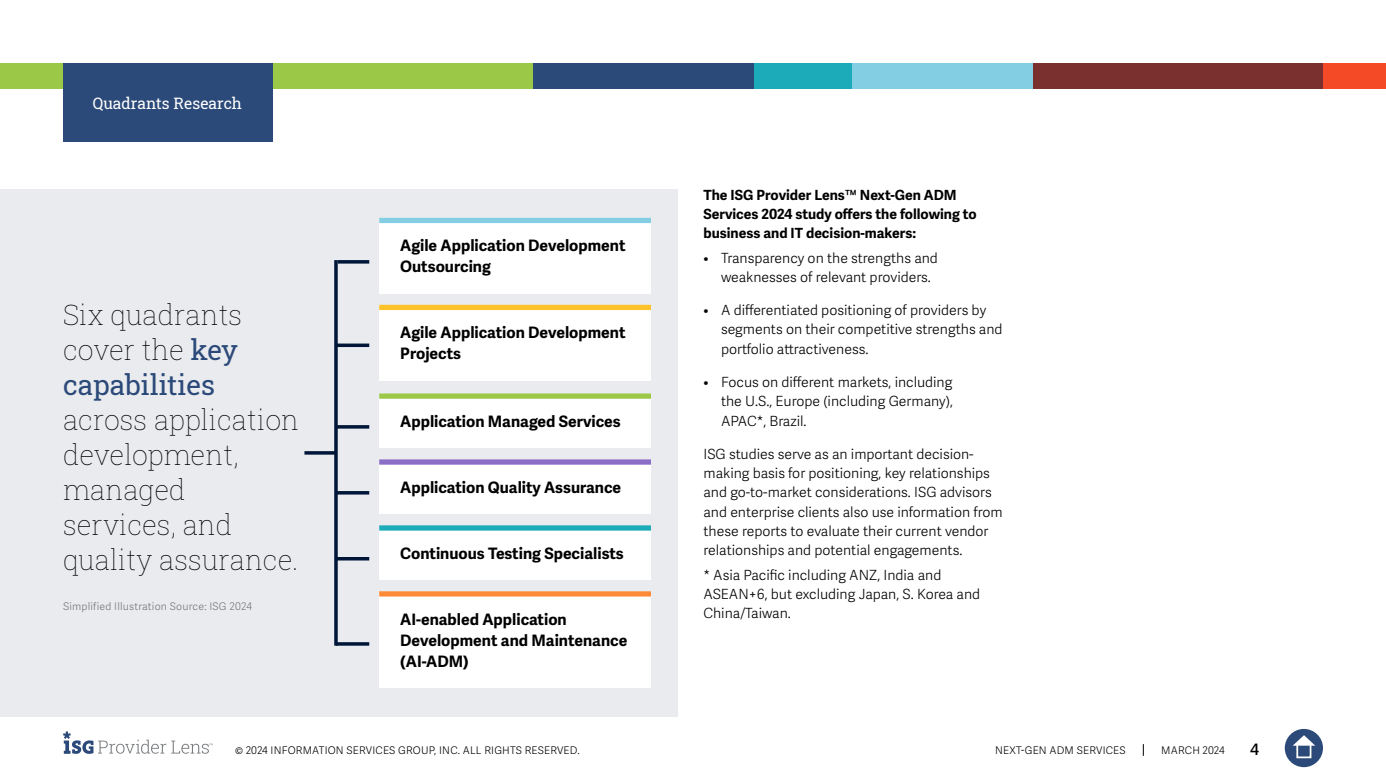
<style>
.page{position:relative;width:1386px;height:780px;background:#fff}
.page>*{position:absolute;margin:0;border:0;box-sizing:border-box;transform-origin:0 0}
.t1{font:28px/35px "Roboto Slab ISG P Thin";color:#000}
.t2{font:28px "Roboto Slab ISG P Regular";color:#2b4a79}
.t3{font:700 15.75px/21px "Adelle Sans";color:#000101}
.t4{font:15.75px "Roboto Slab ISG P Regular";color:#fff}
.t5{font:600 15.75px "Adelle Sans";color:#000}
.t6{font:300 14px/19.2px "Adelle Sans";color:#000}
.t7{font:700 14px/19.2px "Adelle Sans";color:#000}
.t8{font:300 10.5px "Adelle Sans";letter-spacing:.02em;color:#000}
.t9{font:300 10.5px "Adelle Sans";letter-spacing:.02em;color:#75787b}
.s1{font-family:"Roboto Slab ISG P Regular";color:#2b4a79}
.s2{color:#000101}
</style>
<div class="page">
<svg style="left:1143px;top:744px;width:1px;height:12px"></svg>
<div style="left:1285px;top:729px;width:38px;height:38px;background:#2b4a79;border-radius:50%"></div>
<svg style="left:1293px;top:735px;width:22px;height:10px"></svg>
<div style="left:1296px;top:743px;width:15px;height:15px;border:2px solid #fff"></div>
<svg style="left:63px;top:731px;width:150px;height:23px"></svg>
<div style="left:0;top:63px;width:533px;height:25px;background:#9bc947"></div>
<div style="left:533px;top:63px;width:223px;height:25px;background:#2b4a79"></div>
<div style="left:850px;top:63px;width:184px;height:25px;background:#84cee3"></div>
<div style="left:1323px;top:63px;width:63px;height:25px;background:#f54a26"></div>
<div style="left:1033px;top:63px;width:290px;height:25px;background:#7a302e"></div>
<div style="left:754px;top:63px;width:98px;height:25px;background:#1cabb9"></div>
<div style="left:63px;top:63px;width:210px;height:79px;background:#2b4a79"></div>
<div style="left:0;top:189px;width:677px;height:527px;background:#e9ebee"></div>
<hr style="left:338px;top:260px;width:31px;height:3px;background:#001638">
<hr style="left:304px;top:451px;width:32px;height:3px;background:#001638">
<svg style="left:334px;top:260px;width:4px;height:385px;background:#1c2f4e"></svg>
<svg style="left:336px;top:343px;width:33px;height:4px"></svg>
<hr style="left:336px;top:425px;width:33px;height:3px;background:#001638">
<hr style="left:336px;top:491px;width:33px;height:3px;background:#001638">
<hr style="left:336px;top:557px;width:33px;height:3px;background:#001638">
<hr style="left:336px;top:642px;width:33px;height:3px;background:#001638">
<div style="left:379px;top:591px;width:272px;height:96px;background:#fff"></div>
<div style="left:379px;top:591px;width:272px;height:5px;background:#fd8a36"></div>
<div style="left:379px;top:525px;width:272px;height:54px;background:#fff"></div>
<div style="left:379px;top:525px;width:272px;height:5px;background:#1cabb9"></div>
<div style="left:379px;top:460px;width:272px;height:53px;background:#fff"></div>
<div style="left:379px;top:459px;width:272px;height:5px;background:#8b6cc6"></div>
<div style="left:379px;top:394px;width:272px;height:54px;background:#fff"></div>
<div style="left:379px;top:393px;width:272px;height:6px;background:#9bc947"></div>
<div style="left:379px;top:305px;width:272px;height:75px;background:#fff"></div>
<div style="left:379px;top:305px;width:272px;height:5px;background:#ffc22b"></div>
<div style="left:379px;top:218px;width:272px;height:75px;background:#fff"></div>
<div style="left:379px;top:218px;width:272px;height:5px;background:#84cee3"></div>
<p class="t4" style="left:93px;top:92px;width:151px">Quadrants Research</p>
<h1 class="t1" style="left:63px;top:296px;width:181px">Six quadrants cover the <span class="s1">key</span></h1>
<h1 class="t2" style="left:63px;top:365px;width:154px">capabilities</h1>
<h1 class="t1" style="left:63px;top:401px;width:238px">across application development, managed services, and quality assurance.</h1>
<p class="t9" style="left:63px;top:600px;width:190px">Simplified Illustration Source: ISG 2024</p>
<p class="t3" style="left:400px;top:235px;width:227px">Agile Application Development<br>Outsourcing</p>
<p class="t3" style="left:400px;top:322px;width:227px">Agile Application Development<br>Projects</p>
<p class="t3" style="left:400px;top:411px;width:222px">Application Managed Services</p>
<p class="t3" style="left:400px;top:477px;width:223px">Application Quality Assurance</p>
<p class="t3" style="left:400px;top:543px;width:225px">Continuous Testing Specialists</p>
<p class="t3" style="left:400px;top:609px;width:229px">AI-enabled Application<br>Development and Maintenance (AI-ADM)</p>
<p class="t7" style="left:704px;top:185px;width:275px">The ISG Provider Lens™ Next-Gen ADM<br>Services 2024 study offers the following to business and IT decision-makers:</p>
<p class="t6" style="left:721px;top:248px;width:218px;text-indent:-18px"><span class="s2">•</span> Transparency on the strengths and weaknesses of relevant providers.</p>
<p class="t6" style="left:721px;top:301px;width:283px;text-indent:-18px"><span class="s2">•</span> A differentiated positioning of providers by segments on their competitive strengths and portfolio attractiveness.</p>
<p class="t6" style="left:721px;top:373px;width:233px;text-align:justify;text-indent:-18px"><span class="s2">•</span> Focus on different markets, including the U.S., Europe (including Germany), APAC*, Brazil.</p>
<p class="t6" style="left:704px;top:444px;width:301px">ISG studies serve as an important decision&shy;making basis for positioning, key relationships and go-to-market considerations. ISG advisors and enterprise clients also use information from these reports to evaluate their current vendor relationships and potential engagements.</p>
<p class="t6" style="left:704px;top:565px;width:278px">* Asia Pacific including ANZ, India and<br>ASEAN+6, but excluding Japan, S. Korea and<br>China/Taiwan.</p>
<p class="t8" style="left:235px;top:744px;width:346px">© 2024 INFORMATION SERVICES GROUP, INC. ALL RIGHTS RESERVED.</p>
<p class="t8" style="left:995px;top:744px;width:132px">NEXT-GEN ADM SERVICES</p>
<p class="t8" style="left:1161px;top:744px;width:65px">MARCH 2024</p>
<p class="t5" style="left:1250px;top:740px;width:10px">4</p>
</div>
